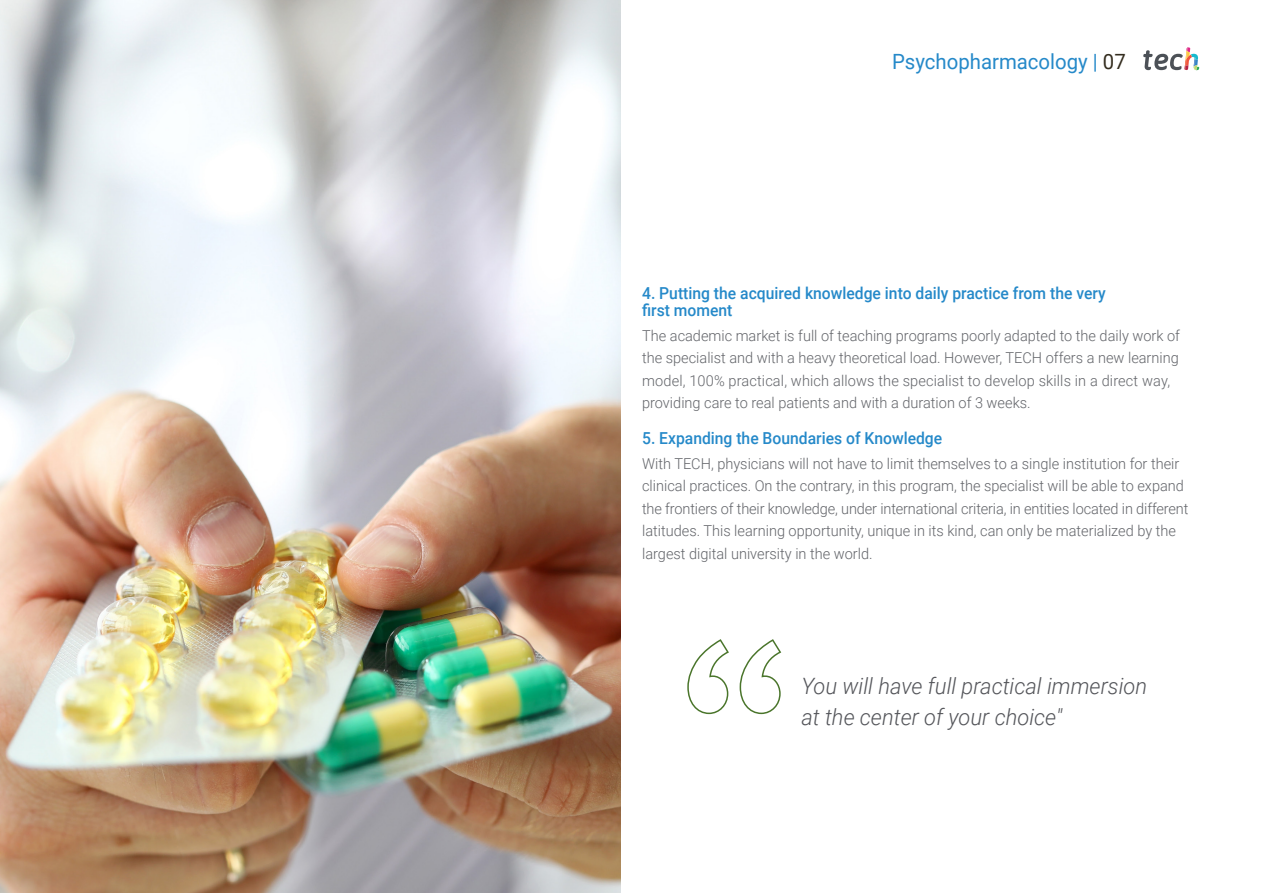
<style>
.page{position:relative;width:1263px;height:893px;background:#fff}
.page>*{position:absolute;margin:0;border:0;box-sizing:border-box;transform-origin:0 0}
.Destacados{font:italic 300 22.5px/31.5px "Roboto";color:#54555a}
.Sección___Pag{font:21px "Roboto";color:#2589c9}
.Texto_Simple{font:500 16.5px/16.5px "Roboto";color:#2589c9;scale:.95 1}
.Texto_Simple-2{font:300 15px/22.5px "Roboto";color:#63656a}
.s1{color:#342d1f}
</style>
<div class="page">
<img style="left:0;top:0;width:621px;height:893px">
<svg style="left:687px;top:639px;width:95px;height:76px"></svg>
<svg style="left:1143px;top:47px;width:56px;height:24px"></svg>
<p class="Sección___Pag" style="left:892px;top:47px;width:235px">Psychopharmacology | <span class="s1">07</span></p>
<p class="Texto_Simple" style="left:642px;top:285px;width:489px">4. Putting the acquired knowledge into daily practice from the very first moment</p>
<p class="Texto_Simple-2" style="left:642px;top:323px;width:539px">The academic market is full of teaching programs poorly adapted to the daily work of the specialist and with a heavy theoretical load. However, TECH offers a new learning model, 100% practical, which allows the specialist to develop skills in a direct way, providing care to real patients and with a duration of 3 weeks.</p>
<p class="Texto_Simple" style="left:642px;top:430px;width:317px">5. Expanding the Boundaries of Knowledge</p>
<p class="Texto_Simple-2" style="left:642px;top:452px;width:548px">With TECH, physicians will not have to limit themselves to a single institution for their clinical practices. On the contrary, in this program, the specialist will be able to expand the frontiers of their knowledge, under international criteria, in entities located in different latitudes. This learning opportunity, unique in its kind, can only be materialized by the largest digital university in the world.</p>
<p class="Destacados" style="left:801px;top:669px;width:347px">You will have full practical immersion at the center of your choice"</p>
</div>
